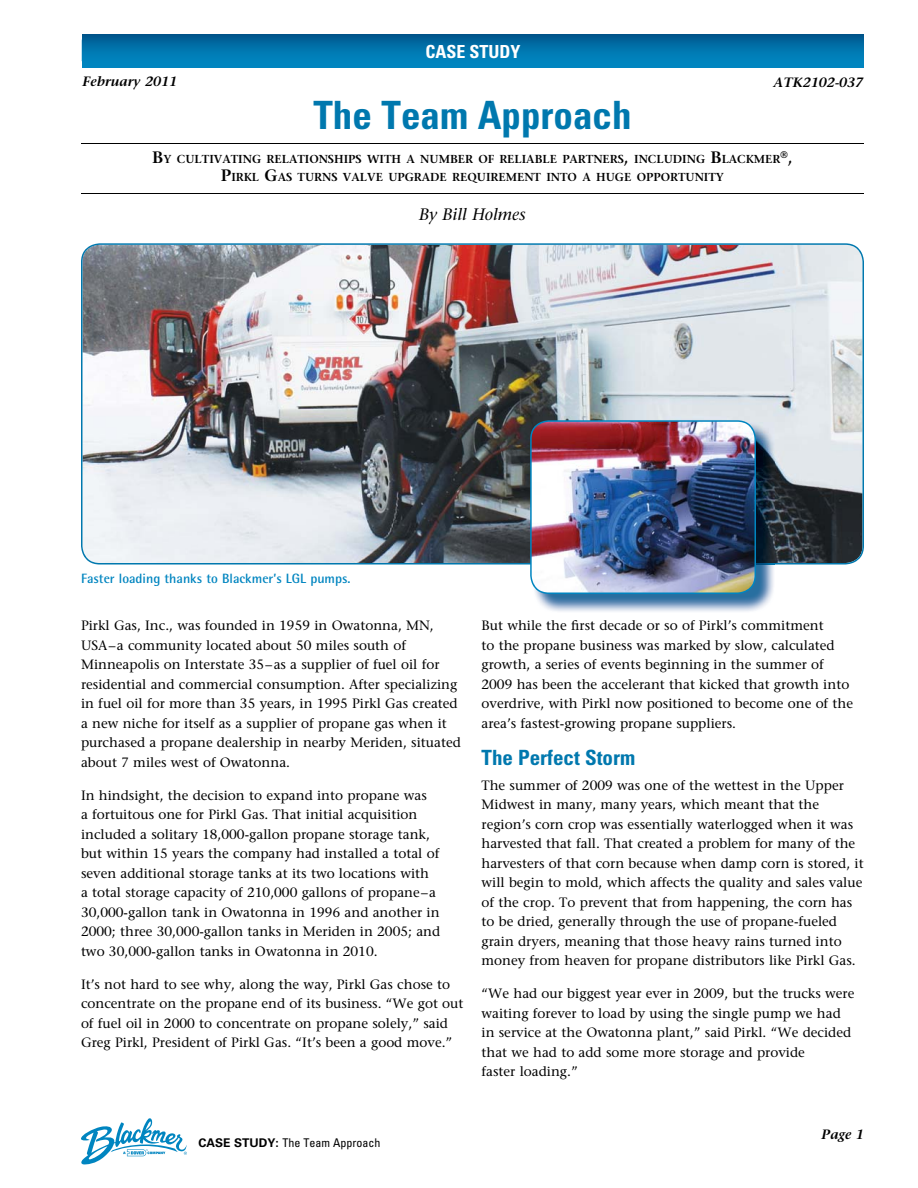
<style>
.page{position:relative;width:918px;height:1188px;background:#fff}
.page>*{position:absolute;margin:0;border:0;box-sizing:border-box;transform-origin:0 0}
.t1{font:700 condensed 39px "Univers";color:#0078ae}
.t2{font:700 condensed 21px "Univers";color:#0078ae}
.t3{font:700 condensed 18px "Univers";color:#fff}
.t4{font:italic 16.5px "Stone Serif";color:#000}
.t5{font:13.5px/19.5px "Stone Serif";color:#000}
.t6{font:700 13.5px "Rotis Semi Sans";color:#0085c0}
.t7{font:italic 600 13.5px "Stone Serif";color:#000}
.t8{font:condensed 12px "Univers";color:#000}
.t9{font:600 11.55px "Stone Serif";color:#000}
.t10{font:600 9.6px "Stone Serif";color:#000}
.s1{font-size:16.5px}
.s2{font-weight:700;font-stretch:normal}
</style>
<div class="page">
<img style="left:81px;top:243px;width:783px;height:322px">
<hr style="left:81px;top:194px;width:783px;height:1px;background:#000">
<hr style="left:81px;top:143px;width:783px;height:1px;background:#000">
<svg style="left:81px;top:1118px;width:106px;height:47px"></svg>
<div style="left:82px;top:34px;width:781px;height:34px;background:linear-gradient(to bottom,#005b91,#008cc7)"></div>
<img style="left:535px;top:423px;width:240px;height:189px">
<img style="left:530px;top:420px;width:226px;height:174px">
<p class="t7" style="left:82px;top:76px;width:96px">February 2011</p>
<h3 class="t3" style="left:425px;top:45px;width:97px">CASE STUDY</h3>
<p class="t7" style="left:773px;top:77px;width:91px">ATK2102-037</p>
<h1 class="t1" style="left:313px;top:100px;width:320px">The Team Approach</h1>
<p class="t9" style="left:152px;top:155px;width:630px"><span class="s1">B</span>Y CULTIVATING RELATIONSHIPS WITH A NUMBER OF RELIABLE PARTNERS<span class="s1">,</span> INCLUDING <span class="s1">B</span>LACKMER</p>
<p class="t10" style="left:780px;top:151px;width:14px">®<span class="s1">,</span></p>
<p class="t9" style="left:221px;top:173px;width:505px"><span class="s1">P</span>IRKL <span class="s1">G</span>AS TURNS VALVE UPGRADE REQUIREMENT INTO A HUGE OPPORTUNITY</p>
<p class="t4" style="left:419px;top:208px;width:108px">By Bill Holmes</p>
<p class="t6" style="left:81px;top:573px;width:271px">Faster loading thanks to Blackmer’s LGL pumps.</p>
<p class="t5" style="left:81px;top:617px;width:381px">Pirkl Gas, Inc., was founded in 1959 in Owatonna, MN, USA –a community located about 50 miles south of Minneapolis on Interstate 35–as a supplier of fuel oil for residential and commercial consumption. After specializing in fuel oil for more than 35 years, in 1995 Pirkl Gas created a new niche for itself as a supplier of propane gas when it purchased a propane dealership in nearby Meriden, situated about 7 miles west of Owatonna.</p>
<p class="t5" style="left:81px;top:787px;width:361px">In hindsight, the decision to expand into propane was<br>a fortuitous one for Pirkl Gas. That initial acquisition included a solitary 18,000-gallon propane storage tank, but within 15 years the company had installed a total of seven additional storage tanks at its two locations with<br>a total storage capacity of 210,000 gallons of propane–a 30,000-gallon tank in Owatonna in 1996 and another in 2000; three 30,000-gallon tanks in Meriden in 2005; and two 30,000-gallon tanks in Owatonna in 2010.</p>
<p class="t5" style="left:81px;top:976px;width:384px">It’s not hard to see why, along the way, Pirkl Gas chose to concentrate on the propane end of its business. “We got out of fuel oil in 2000 to concentrate on propane solely,” said Greg Pirkl, President of Pirkl Gas. “It’s been a good move.”</p>
<p class="t5" style="left:482px;top:617px;width:373px">But while the first decade or so of Pirkl’s commitment<br>to the propane business was marked by slow, calculated growth, a series of events beginning in the summer of 2009 has been the accelerant that kicked that growth into overdrive, with Pirkl now positioned to become one of the area’s fastest-growing propane suppliers.</p>
<h2 class="t2" style="left:482px;top:750px;width:155px">The Perfect Storm</h2>
<p class="t5" style="left:482px;top:777px;width:384px">The summer of 2009 was one of the wettest in the Upper Midwest in many, many years, which meant that the region’s corn crop was essentially waterlogged when it was harvested that fall. That created a problem for many of the harvesters of that corn because when damp corn is stored, it will begin to mold, which affects the quality and sales value of the crop. To prevent that from happening, the corn has to be dried, generally through the use of propane-fueled grain dryers, meaning that those heavy rains turned into money from heaven for propane distributors like Pirkl Gas.</p>
<p class="t5" style="left:482px;top:985px;width:374px">“We had our biggest year ever in 2009, but the trucks were waiting forever to load by using the single pump we had in service at the Owatonna plant,” said Pirkl. “We decided that we had to add some more storage and provide<br>faster loading.”</p>
<p class="t8" style="left:199px;top:1138px;width:183px"><span class="s2">CASE STUDY:</span> The Team Approach</p>
<p class="t7" style="left:822px;top:1129px;width:44px">Page 1</p>
</div>
